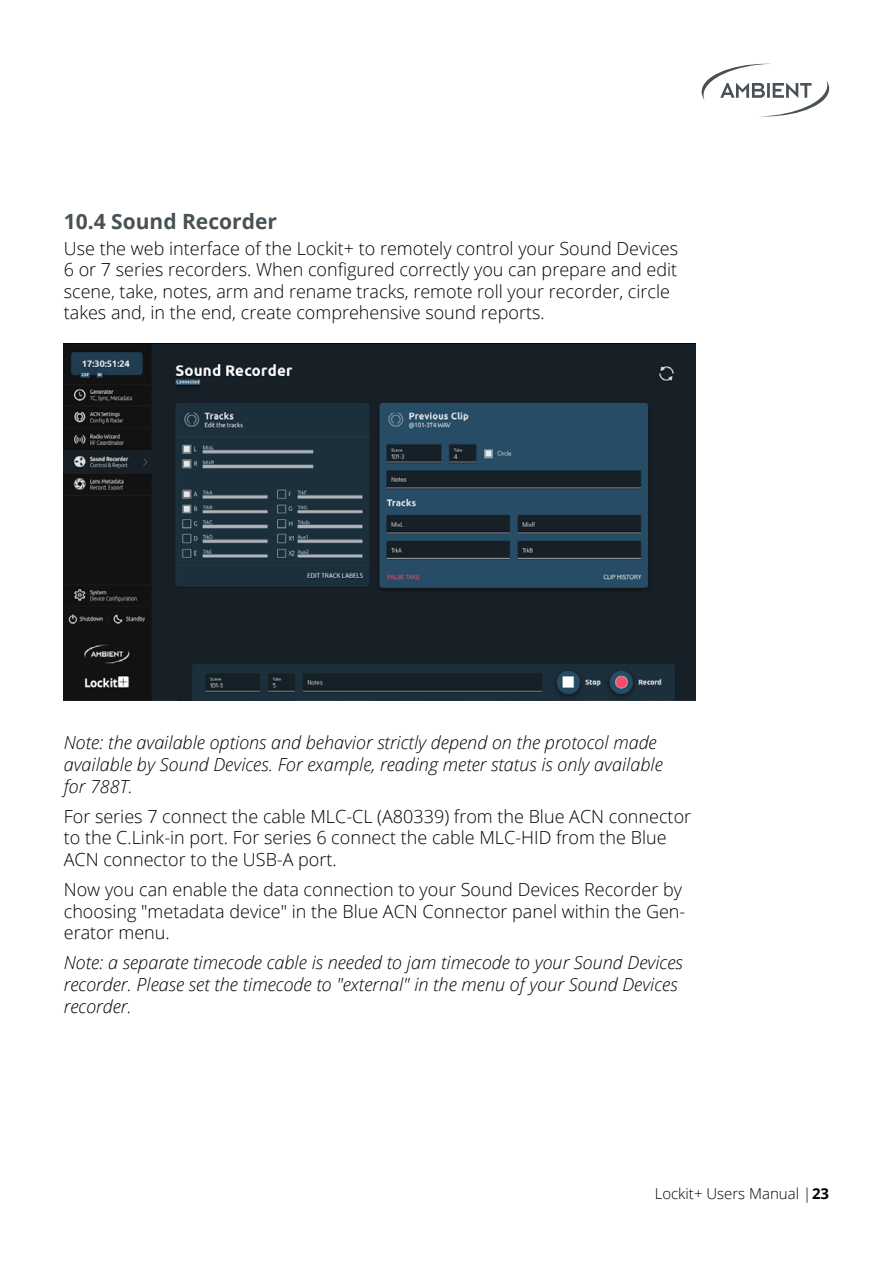
<style>
.page{position:relative;width:893px;height:1263px;background:#fff}
.page>*{position:absolute;margin:0;border:0;box-sizing:border-box;transform-origin:0 0}
.t1{font:700 21px "Open Sans";color:#485156}
.t2{font:300 18px/21.6px "Open Sans";color:#000}
.t3{font:italic 300 18px/21.6px "Open Sans";color:#000}
.t4{font:300 15px "Open Sans";color:#000}
.s1{font-weight:700}
</style>
<div class="page">
<svg style="left:701px;top:64px;width:129px;height:52px"></svg>
<img style="left:64px;top:343px;width:631px;height:357px">
<p class="t1" style="left:64px;top:206px;width:215px">10.4 Sound Recorder</p>
<p class="t2" style="left:64px;top:237px;width:616px">Use the web interface of the Lockit+ to remotely control your Sound Devices 6 or 7 series recorders. When configured correctly you can prepare and edit scene, take, notes, arm and rename tracks, remote roll your recorder, circle takes and, in the end, create comprehensive sound reports.</p>
<p class="t3" style="left:64px;top:731px;width:601px">Note: the available options and behavior strictly depend on the protocol made available by Sound Devices. For example, reading meter status is only available for 788T.</p>
<p class="t2" style="left:64px;top:805px;width:629px">For series 7 connect the cable MLC-CL (A80339) from the Blue ACN connector to the C.Link-in port. For series 6 connect the cable MLC-HID from the Blue<br>ACN connector to the USB-A port.</p>
<p class="t2" style="left:64px;top:878px;width:623px">Now you can enable the data connection to your Sound Devices Recorder by choosing "metadata device" in the Blue ACN Connector panel within the Gen&shy;erator menu.</p>
<p class="t3" style="left:64px;top:951px;width:620px">Note: a separate timecode cable is needed to jam timecode to your Sound Devices recorder. Please set the timecode to "external" in the menu of your Sound Devices recorder.</p>
<p class="t4" style="left:655px;top:1183px;width:176px">Lockit+ Users Manual |<span class="s1">23</span></p>
</div>
